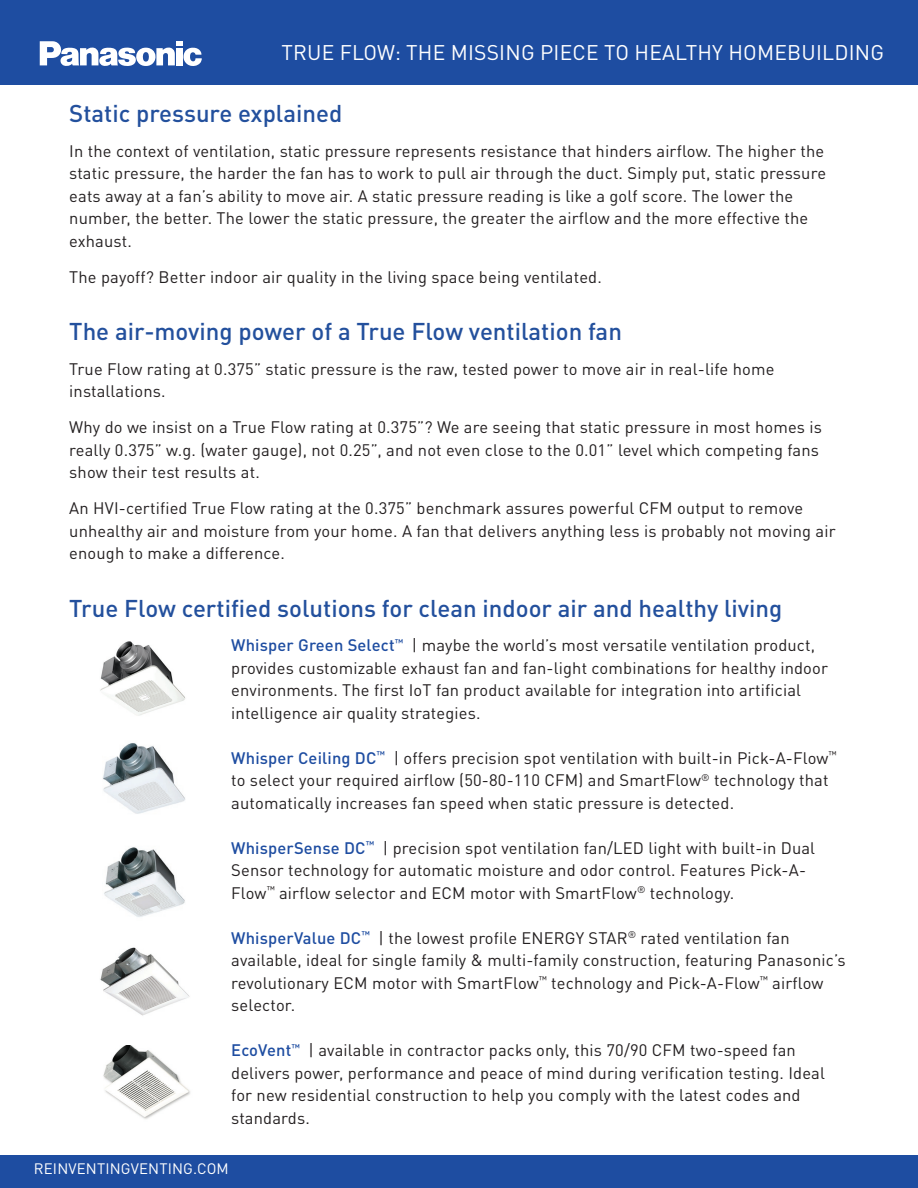
<style>
.page{position:relative;width:918px;height:1188px;background:#fff}
.page>*{position:absolute;margin:0;border:0;box-sizing:border-box;transform-origin:0 0}
.t1{font:500 24px "DINOT";color:#23509d}
.t2{font:21px "DINOT";letter-spacing:.01em;color:#fff}
.t3{font:16.5px/22.5px "DINOT";letter-spacing:.01em;color:#231f20}
.t4{font:15px "DINOT";letter-spacing:.01em;color:#fff}
.s1{font-weight:500;color:#1e4da1}
</style>
<div class="page">
<div style="left:0;top:0;width:918px;height:85px;background:#1e4da1"></div>
<svg style="left:40px;top:41px;width:162px;height:25px"></svg>
<div style="left:0;top:1156px;width:918px;height:32px;background:#1e4da1"></div>
<img style="left:100px;top:641px;width:86px;height:75px">
<img style="left:103px;top:743px;width:82px;height:71px">
<img style="left:104px;top:847px;width:81px;height:70px">
<img style="left:100px;top:947px;width:90px;height:69px">
<img style="left:103px;top:1045px;width:87px;height:74px">
<p class="t2" style="left:282px;top:39px;width:604px">TRUE FLOW: THE MISSING PIECE TO HEALTHY HOMEBUILDING</p>
<h1 class="t1" style="left:69px;top:98px;width:275px">Static pressure explained</h1>
<p class="t3" style="left:69px;top:139px;width:758px">In the context of ventilation, static pressure represents resistance that hinders airflow. The higher the static pressure, the harder the fan has to work to pull air through the duct. Simply put, static pressure eats away at a fan’s ability to move air. A static pressure reading is like a golf score. The lower the number, the better. The lower the static pressure, the greater the airflow and the more effective the exhaust.</p>
<p class="t3" style="left:69px;top:265px;width:534px">The payoff? Better indoor air quality in the living space being ventilated.</p>
<h1 class="t1" style="left:69px;top:316px;width:554px">The air-moving power of a True Flow ventilation fan</h1>
<p class="t3" style="left:69px;top:357px;width:707px">True Flow rating at 0.375” static pressure is the raw, tested power to move air in real-life home installations.</p>
<p class="t3" style="left:69px;top:416px;width:754px">Why do we insist on a True Flow rating at 0.375”? We are seeing that static pressure in most homes is really 0.375” w.g. (water gauge), not 0.25”, and not even close to the 0.01” level which competing fans show their test results at.</p>
<p class="t3" style="left:69px;top:497px;width:768px">An HVI-certified True Flow rating at the 0.375” benchmark assures powerful CFM output to remove unhealthy air and moisture from your home. A fan that delivers anything less is probably not moving air enough to make a difference.</p>
<h1 class="t1" style="left:69px;top:593px;width:715px">True Flow certified solutions for clean indoor air and healthy living</h1>
<p class="t3" style="left:231px;top:634px;width:598px"><span class="s1">Whisper Green Select</span><sup>™</sup> | maybe the world’s most versatile ventilation product, provides customizable exhaust fan and fan-light combinations for healthy indoor environments. The first IoT fan product available for integration into artificial intelligence air quality strategies.</p>
<p class="t3" style="left:231px;top:746px;width:607px"><span class="s1">Whisper Ceiling DC</span><sup>™</sup> | offers precision spot ventilation with built-in Pick-A-Flow<sup>™ </sup>to select your required airflow (50-80-110 CFM) and SmartFlow<sup>®</sup> technology that automatically increases fan speed when static pressure is detected.</p>
<p class="t3" style="left:231px;top:836px;width:585px"><span class="s1">WhisperSense DC</span><sup>™</sup> | precision spot ventilation fan/LED light with built-in Dual<br>Sensor technology for automatic moisture and odor control. Features Pick-A-<br>Flow<sup>™</sup> airflow selector and ECM motor with SmartFlow<sup>®</sup> technology.</p>
<p class="t3" style="left:231px;top:926px;width:616px"><span class="s1">WhisperValue DC</span><sup>™</sup> | the lowest profile ENERGY STAR<sup>®</sup> rated ventilation fan available, ideal for single family &amp; multi-family construction, featuring Panasonic’s revolutionary ECM motor with SmartFlow<sup>™</sup> technology and Pick-A-Flow<sup>™</sup> airflow selector.</p>
<p class="t3" style="left:231px;top:1039px;width:595px"><span class="s1">EcoVent</span><sup>™</sup> | available in contractor packs only, this 70/90 CFM two-speed fan delivers power, performance and peace of mind during verification testing. Ideal for new residential construction to help you comply with the latest codes and standards.</p>
<p class="t4" style="left:34px;top:1159px;width:197px">REINVENTINGVENTING.COM</p>
</div>
